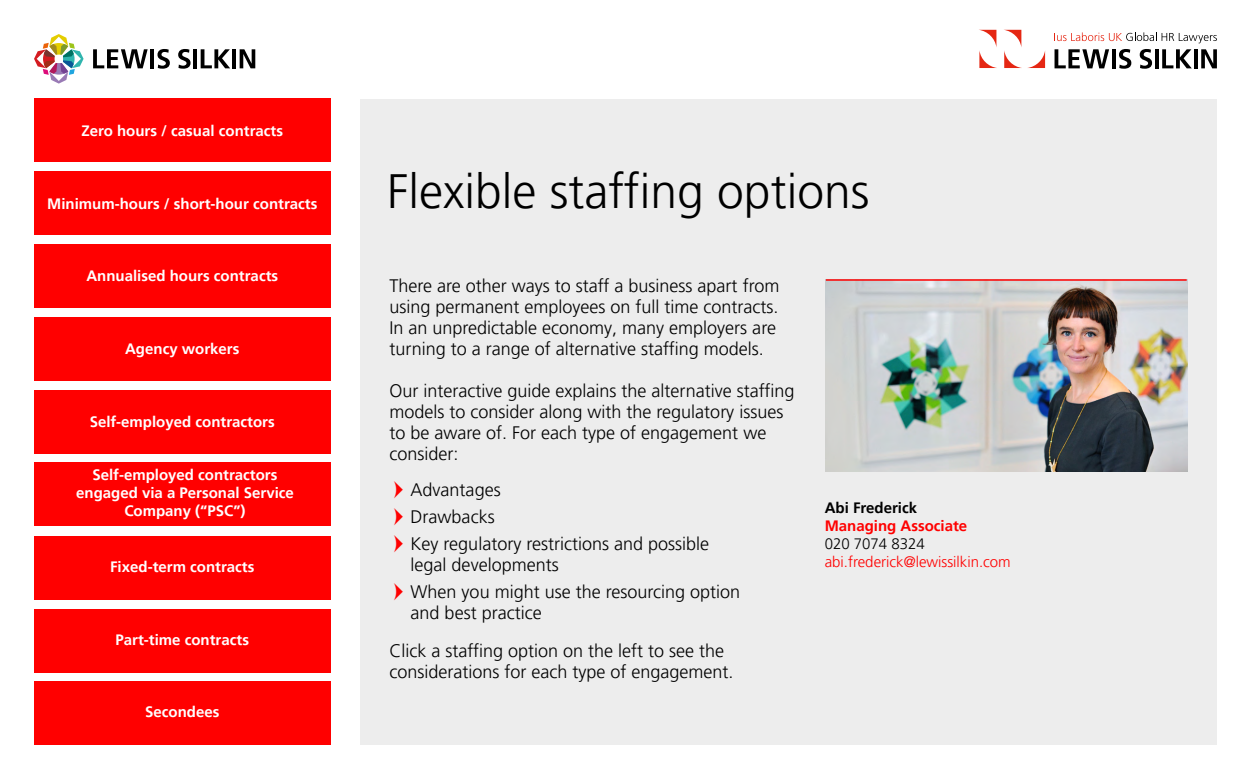
<style>
.page{position:relative;width:1251px;height:779px;background:#fff}
.page>*{position:absolute;margin:0;border:0;box-sizing:border-box;transform-origin:0 0}
.t1{font:300 48px "Frutiger LT Pro";color:#000}
.t2{font:300 18px/21px "Frutiger LT Pro";color:#000}
.t3{font:700 15px/18px "Frutiger LT Pro";color:#fff;text-align:center}
.t4{font:300 15px "Frutiger LT Pro";color:#f00}
.t5{font:700 15px "Frutiger LT Pro";color:#f00}
.t6{font:700 15px "Frutiger LT Pro";color:#000}
.t7{font:300 15px "Frutiger LT Pro";color:#000}
</style>
<div class="page">
<svg style="left:34px;top:34px;width:50px;height:50px"></svg>
<svg style="left:93px;top:49px;width:55px;height:19px"></svg>
<hr style="left:150px;top:49px;width:4px;height:19px;background:#000">
<svg style="left:178px;top:49px;width:12px;height:20px"></svg>
<hr style="left:193px;top:49px;width:4px;height:19px;background:#000">
<svg style="left:201px;top:49px;width:29px;height:19px"></svg>
<hr style="left:232px;top:49px;width:4px;height:19px;background:#000">
<svg style="left:239px;top:49px;width:16px;height:19px"></svg>
<svg style="left:157px;top:49px;width:13px;height:20px"></svg>
<svg style="left:979px;top:30px;width:18px;height:38px"></svg>
<svg style="left:1004px;top:30px;width:40px;height:38px"></svg>
<svg style="left:1054px;top:32px;width:162px;height:11px"></svg>
<svg style="left:1054px;top:49px;width:54px;height:19px"></svg>
<svg style="left:1112px;top:49px;width:3px;height:19px"></svg>
<svg style="left:1139px;top:49px;width:12px;height:20px"></svg>
<svg style="left:1155px;top:49px;width:3px;height:19px"></svg>
<svg style="left:1162px;top:49px;width:29px;height:19px"></svg>
<svg style="left:1194px;top:49px;width:3px;height:19px"></svg>
<svg style="left:1201px;top:49px;width:15px;height:19px"></svg>
<svg style="left:1119px;top:49px;width:12px;height:20px"></svg>
<div style="left:360px;top:99px;width:856px;height:645px;background:#ededed"></div>
<div style="left:34px;top:172px;width:296px;height:63px;background:#f00"></div>
<div style="left:34px;top:99px;width:296px;height:63px;background:#f00"></div>
<div style="left:34px;top:462px;width:296px;height:63px;background:#f00"></div>
<div style="left:34px;top:244px;width:296px;height:63px;background:#f00"></div>
<div style="left:34px;top:536px;width:296px;height:63px;background:#f00"></div>
<div style="left:34px;top:317px;width:296px;height:63px;background:#f00"></div>
<div style="left:34px;top:608px;width:296px;height:63px;background:#f00"></div>
<div style="left:34px;top:390px;width:296px;height:63px;background:#f00"></div>
<div style="left:34px;top:681px;width:296px;height:63px;background:#f00"></div>
<img style="left:825px;top:280px;width:361px;height:191px">
<hr style="left:825px;top:279px;width:361px;height:1px;background:#f00">
<p class="t3" style="left:81px;top:122px;width:203px">Zero hours / casual contracts</p>
<p class="t3" style="left:47px;top:194px;width:271px">Minimum-hours / short-hour contracts</p>
<p class="t3" style="left:86px;top:267px;width:193px">Annualised hours contracts</p>
<p class="t3" style="left:125px;top:339px;width:116px">Agency workers</p>
<p class="t3" style="left:90px;top:412px;width:186px">Self-employed contractors</p>
<p class="t3" style="left:76px;top:465px;width:219px">Self-employed contractors engaged via a Personal Service<br>Company (“PSC”)</p>
<p class="t3" style="left:110px;top:557px;width:146px">Fixed-term contracts</p>
<p class="t3" style="left:115px;top:630px;width:135px">Part-time contracts</p>
<p class="t3" style="left:145px;top:702px;width:76px">Secondees</p>
<h1 class="t1" style="left:387px;top:164px;width:483px">Flexible staffing options</h1>
<p class="t2" style="left:389px;top:275px;width:391px">There are other ways to staff a business apart from using permanent employees on full time contracts.<br>In an unpredictable economy, many employers are turning to a range of alternative staffing models.</p>
<p class="t2" style="left:389px;top:380px;width:406px">Our interactive guide explains the alternative staffing models to consider along with the regulatory issues to be aware of. For each type of engagement we consider:</p>
<p class="t2" style="left:410px;top:475px;width:300px;line-height:27px">Advantages<br>Drawbacks<br>Key regulatory restrictions and possible</p>
<p class="t2" style="left:410px;top:550px;width:331px;line-height:27px">legal developments<br>When you might use the resourcing option</p>
<p class="t2" style="left:389px;top:593px;width:336px;line-height:38px;text-indent:21px">and best practice<br>Click a staffing option on the left to see the</p>
<p class="t2" style="left:389px;top:661px;width:346px">considerations for each type of engagement.</p>
<p class="t6" style="left:824px;top:498px;width:94px">Abi Frederick</p>
<p class="t5" style="left:824px;top:516px;width:144px">Managing Associate</p>
<p class="t7" style="left:824px;top:534px;width:102px">020 7074 8324</p>
<p class="t4" style="left:824px;top:552px;width:187px">abi.frederick@lewissilkin.com</p>
</div>
